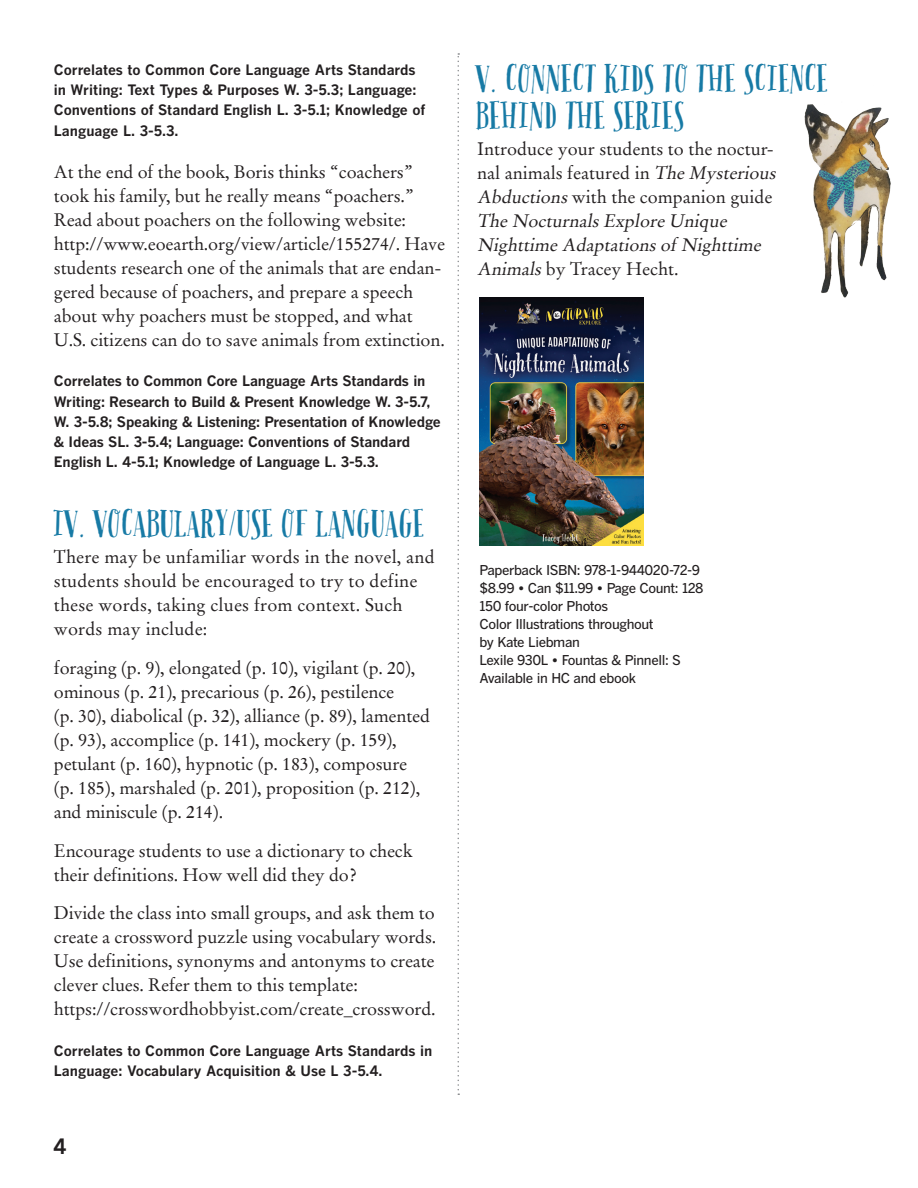
<style>
.page{position:relative;width:918px;height:1188px;background:#fff}
.page>*{position:absolute;margin:0;border:0;box-sizing:border-box;transform-origin:0 0}
.HA{font:33px/37.5px "Pacific Northwest Letters";color:#177aa5}
.t1{font:21px "Benton Got Bol";color:#231f20}
.BT{font:18px/24px "Stempel Garamond";letter-spacing:-.01em;color:#231f20}
.BT-2{font:18px/24px "Stempel Garamond";letter-spacing:.01em;color:#231f20}
.Correlates_txt{font:14.25px/20.2px "Benton Got Bol";letter-spacing:-.01em;color:#231f20}
.Correlates_txt-2{font:13.5px/18px "Benton Got Med";letter-spacing:-.03em;color:#231f20}
.s1{font-style:italic}
</style>
<div class="page">
<svg style="left:458px;top:53px;width:1px;height:1042px"></svg>
<img style="left:804px;top:104px;width:87px;height:194px">
<img style="left:480px;top:297px;width:163px;height:248px">
<p class="Correlates_txt" style="left:54px;top:59px;width:373px">Correlates to Common Core Language Arts Standards in Writing: Text Types &amp; Purposes W. 3-5.3; Language:<br>Conventions of Standard English L. 3-5.1; Knowledge of Language L. 3-5.3.</p>
<p class="BT" style="left:54px;top:160px;width:393px">At the end of the book, Boris thinks “coachers” took his family, but he really means “poachers.” Read about poachers on the following website: http://www.eoearth.org/view/article/155274/. Have students research one of the animals that are endan&shy;gered because of poachers, and prepare a speech about why poachers must be stopped, and what U.S. citizens can do to save animals from extinction.</p>
<p class="Correlates_txt" style="left:54px;top:371px;width:388px">Correlates to Common Core Language Arts Standards in Writing: Research to Build &amp; Present Knowledge W. 3-5.7, W. 3-5.8; Speaking &amp; Listening: Presentation of Knowledge &amp; Ideas SL. 3-5.4; Language: Conventions of Standard English L. 4-5.1; Knowledge of Language L. 3-5.3.</p>
<p class="HA" style="left:54px;top:506px;width:373px">IV. VOCABULARY/USE OF LANGUAGE</p>
<p class="BT-2" style="left:54px;top:545px;width:382px">There may be unfamiliar words in the novel, and students should be encouraged to try to define these words, taking clues from context. Such words may include:</p>
<p class="BT" style="left:54px;top:656px;width:378px">foraging (p. 9), elongated (p. 10), vigilant (p. 20), ominous (p. 21), precarious (p. 26), pestilence<br>(p. 30), diabolical (p. 32), alliance (p. 89), lamented (p. 93), accomplice (p. 141), mockery (p. 159), petulant (p. 160), hypnotic (p. 183), composure (p. 185), marshaled (p. 201), proposition (p. 212), and miniscule (p. 214).</p>
<p class="BT" style="left:54px;top:838px;width:360px">Encourage students to use a dictionary to check their definitions. How well did they do?</p>
<p class="BT" style="left:54px;top:901px;width:384px">Divide the class into small groups, and ask them to create a crossword puzzle using vocabulary words.<br>Use definitions, synonyms and antonyms to create clever clues. Refer them to this template: https://crosswordhobbyist.com/create_crossword.</p>
<p class="Correlates_txt" style="left:54px;top:1040px;width:380px">Correlates to Common Core Language Arts Standards in<br>Language: Vocabulary Acquisition &amp; Use L 3-5.4.</p>
<p class="t1" style="left:53px;top:1133px;width:15px">4</p>
<p class="HA" style="left:477px;top:61px;width:354px">V. CONNECT KIDS TO THE SCIENCE<br>BEHIND THE SERIES</p>
<p class="BT" style="left:477px;top:137px;width:304px">Introduce your students to the noctur&shy;nal animals featured in <span class="s1">The Mysterious Abductions</span>with the companion guide <span class="s1">The NocturnalsExp lore Unique Nighttime Adap tationsofNighttime Animals</span>by Tracey Hecht.</p>
<p class="Correlates_txt-2" style="left:480px;top:561px;width:225px">Paperback ISBN: 978-1-944020-72-9 $8.99 • Can $11.99 • Page Count: 128<br>150 four-color Photos<br>Color Illustrations throughout<br>by Kate Liebman<br>Lexile 930L • Fountas &amp; Pinnell: S<br>Available in HC and ebook</p>
</div>
